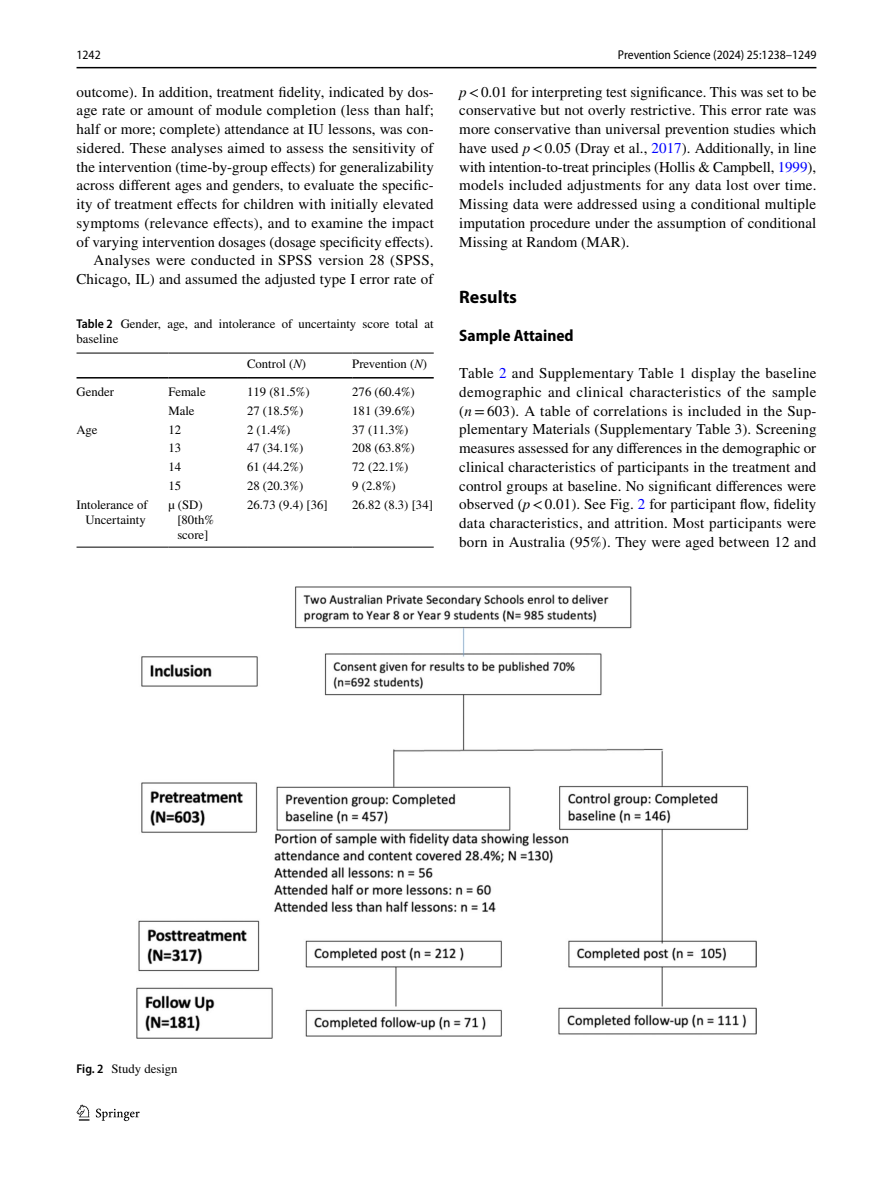
<style>
.page{position:relative;width:893px;height:1187px;background:#fff}
.page>*{position:absolute;margin:0;border:0;box-sizing:border-box;transform-origin:0 0}
.t1{font:700 18px "Myriad Pro";color:#000}
.t2{font:700 semi-condensed 16.5px "Myriad Pro";color:#000}
.t3{font:15px/18.8px "STIX";letter-spacing:.01em;color:#000;text-align:justify}
.t4{font:12.75px/15px "STIX";color:#000}
.t5{font:semi-condensed 12.75px "Myriad Pro";color:#000}
.s1{font-style:italic}
.s2{color:#00f}
.s3{font-family:"Myriad Pro";font-weight:600;font-stretch:semi-condensed}
</style>
<div class="page">
<hr style="left:77px;top:67px;width:739px;height:1px;background:#000">
<svg style="left:77px;top:1104px;width:12px;height:16px"></svg>
<svg style="left:96px;top:1108px;width:44px;height:12px"></svg>
<hr style="left:77px;top:352px;width:91px;height:1px;background:#000">
<hr style="left:168px;top:352px;width:79px;height:1px;background:#000">
<hr style="left:77px;top:377px;width:91px;height:1px;background:#000">
<hr style="left:168px;top:377px;width:79px;height:1px;background:#000">
<hr style="left:247px;top:352px;width:105px;height:1px;background:#000">
<hr style="left:247px;top:377px;width:105px;height:1px;background:#000">
<hr style="left:352px;top:352px;width:82px;height:1px;background:#000">
<hr style="left:352px;top:377px;width:82px;height:1px;background:#000">
<hr style="left:77px;top:546px;width:91px;height:1px;background:#000">
<hr style="left:168px;top:546px;width:79px;height:1px;background:#000">
<hr style="left:247px;top:546px;width:105px;height:1px;background:#000">
<hr style="left:352px;top:546px;width:82px;height:1px;background:#000">
<img style="left:137px;top:586px;width:619px;height:451px">
<p class="t5" style="left:77px;top:48px;width:26px">1242</p>
<p class="t5" style="left:618px;top:48px;width:200px">Prevention Science (2024) 25:1238–1249</p>
<p class="t3" style="left:77px;top:83px;width:359px;text-align:right">outcome). In addition, treatment fidelity, indicated by dos&shy;age rate or amount of module completion (less than half; half or more; complete) attendance at IU lessons, was con&shy;sidered. These analyses aimed to assess the sensitivity of the intervention (time-by-group effects) for generalizability across different ages and genders, to evaluate the specific&shy;ity of treatment effects for children with initially elevated symptoms (relevance effects), and to examine the impact of varying intervention dosages (dosage specificity effects).<br>Analyses were conducted in SPSS version 28 (SPSS, Chicago, IL) and assumed the adjusted type I error rate of</p>
<p class="t3" style="left:459px;top:83px;width:359px"><span class="s1">p</span>&lt;0.01 for interpreting test significance. This was set to be conservative but not overly restrictive. This error rate was more conservative than universal prevention studies which have used <span class="s1">p</span>&lt;0.05 (Dray et al., <span class="s2">2017</span>). Additionally, in line with intention-to-treat principles (Hollis &amp; Campbell, <span class="s2">1999</span>), models included adjustments for any data lost over time.<br>Missing data were addressed using a conditional multiple imputation procedure under the assumption of conditional Missing at Random (MAR).</p>
<p class="t1" style="left:459px;top:285px;width:59px">Results</p>
<p class="t2" style="left:459px;top:326px;width:116px">Sample Attained</p>
<p class="t3" style="left:459px;top:364px;width:359px">Table <span class="s2">2</span> and Supplementary Table 1 display the baseline demographic and clinical characteristics of the sample (<span class="s1">n</span>=603). A table of correlations is included in the Sup&shy;plementary Materials (Supplementary Table 3). Screening measures assessed for any differences in the demographic or clinical characteristics of participants in the treatment and control groups at baseline. No significant differences were observed (<span class="s1">p</span>&lt;0.01). See Fig. <span class="s2">2</span> for participant flow, fidelity data characteristics, and attrition. Most participants were born in Australia (95%). They were aged between 12 and</p>
<p class="t4" style="left:77px;top:316px;width:359px"><span class="s3">Table 2</span> Gender, age, and intolerance of uncertainty score total at baseline</p>
<p class="t4" style="left:247px;top:357px;width:61px">Control (<span class="s1">N</span>)</p>
<p class="t4" style="left:352px;top:357px;width:76px">Prevention (<span class="s1">N</span>)</p>
<p class="t4" style="left:77px;top:385px;width:39px">Gender</p>
<p class="t4" style="left:168px;top:385px;width:39px">Female</p>
<p class="t4" style="left:247px;top:385px;width:64px">119 (81.5%)</p>
<p class="t4" style="left:352px;top:385px;width:64px">276 (60.4%)</p>
<p class="t4" style="left:168px;top:404px;width:28px">Male</p>
<p class="t4" style="left:247px;top:404px;width:58px">27 (18.5%)</p>
<p class="t4" style="left:352px;top:404px;width:64px">181 (39.6%)</p>
<p class="t4" style="left:77px;top:422px;width:22px">Age</p>
<p class="t4" style="left:168px;top:422px;width:14px">12</p>
<p class="t4" style="left:247px;top:422px;width:45px">2 (1.4%)</p>
<p class="t4" style="left:352px;top:422px;width:58px">37 (11.3%)</p>
<p class="t4" style="left:168px;top:441px;width:14px">13</p>
<p class="t4" style="left:247px;top:441px;width:58px">47 (34.1%)</p>
<p class="t4" style="left:352px;top:441px;width:64px">208 (63.8%)</p>
<p class="t4" style="left:168px;top:460px;width:14px">14</p>
<p class="t4" style="left:247px;top:460px;width:58px">61 (44.2%)</p>
<p class="t4" style="left:352px;top:460px;width:58px">72 (22.1%)</p>
<p class="t4" style="left:168px;top:479px;width:14px">15</p>
<p class="t4" style="left:247px;top:479px;width:58px">28 (20.3%)</p>
<p class="t4" style="left:352px;top:479px;width:45px">9 (2.8%)</p>
<p class="t4" style="left:77px;top:497px;width:73px;text-align:center">Intolerance of<br>Uncertainty</p>
<p class="t4" style="left:177px;top:497px;width:38px;text-indent:-9px">µ (SD) [80th% score]</p>
<p class="t4" style="left:247px;top:497px;width:82px">26.73 (9.4) [36]</p>
<p class="t4" style="left:352px;top:497px;width:82px">26.82 (8.3) [34]</p>
<p class="t4" style="left:77px;top:1062px;width:103px"><span class="s3">Fig. 2</span> Study design</p>
</div>
